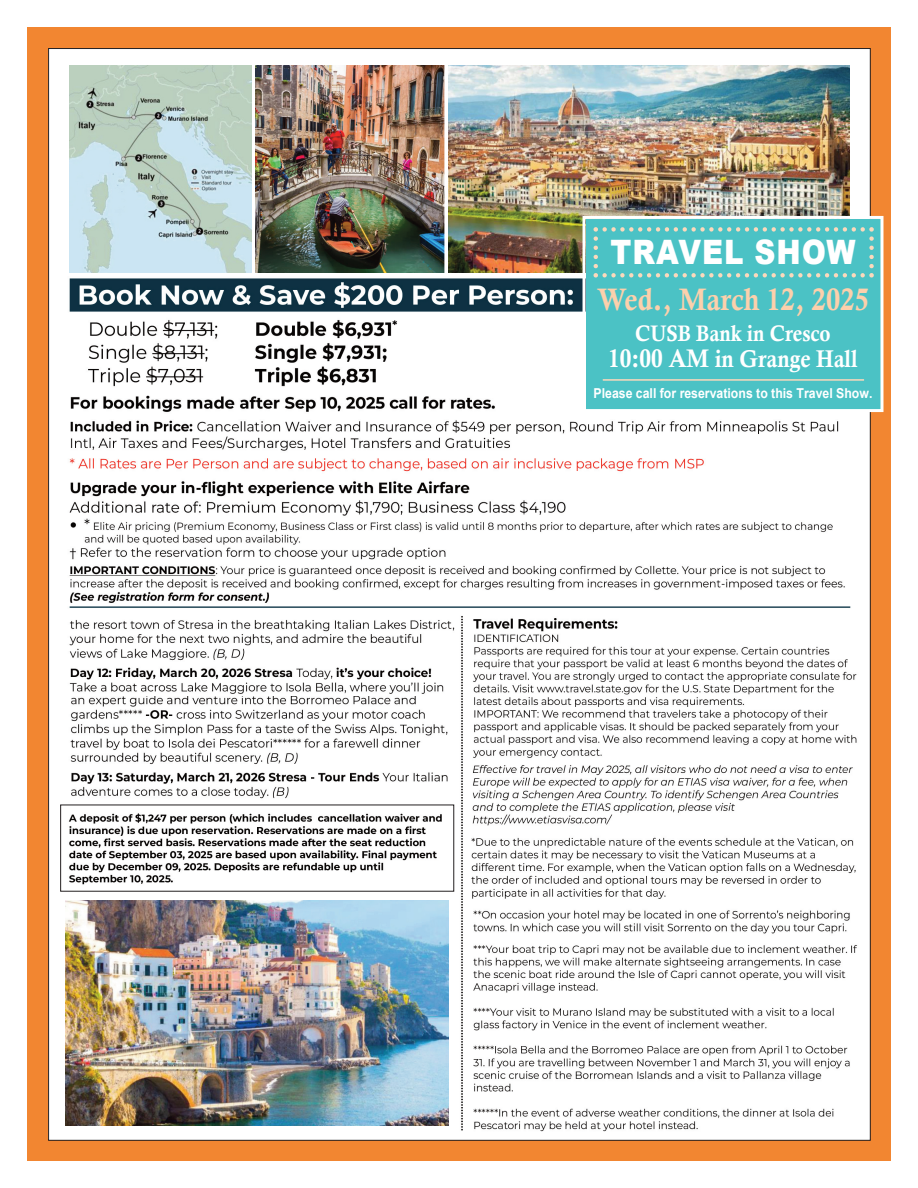
<style>
.page{position:relative;width:918px;height:1188px;background:#fff}
.page>*{position:absolute;margin:0;border:0;box-sizing:border-box;transform-origin:0 0}
.t1{font:900 33.75px "Arial";letter-spacing:.035em;color:#fff;scale:.87 1}
.t2{font:31.05px "Calis MT Bol";color:#fcd0ac;scale:.9 1}
.t3{font:24.3px "Calis MT Bol";color:#fff;scale:.9 1}
.t4{font:22.5px "Calis MT Bol";color:#fff;scale:.9 1}
.t5{font:700 13.65px "Arial";color:#fff;scale:.9 1}
.s1{font-size:25.5px}
</style>
<div class="page">
<div style="left:27px;top:27px;width:864px;height:1134px;background:#f28631"></div>
<div style="left:49px;top:49px;width:821px;height:1091px;background:#fff"></div>
<img style="left:70px;top:696px;width:378px;height:103px">
<img style="left:69px;top:278px;width:782px;height:330px">
<img style="left:69px;top:66px;width:182px;height:206px">
<img style="left:448px;top:66px;width:401px;height:207px">
<img style="left:255px;top:66px;width:189px;height:207px">
<img style="left:66px;top:900px;width:382px;height:225px">
<img style="left:69px;top:619px;width:386px;height:75px">
<img style="left:68px;top:813px;width:374px;height:72px">
<img style="left:471px;top:837px;width:385px;height:62px">
<img style="left:473px;top:910px;width:377px;height:24px">
<img style="left:473px;top:945px;width:385px;height:187px">
<img style="left:473px;top:634px;width:384px;height:124px">
<img style="left:461px;top:616px;width:2px;height:515px">
<img style="left:473px;top:618px;width:145px;height:14px">
<svg style="left:472px;top:765px;width:381px;height:61px"></svg>
<div style="left:586px;top:219px;width:294px;height:190px;background:#4bc2c5"></div>
<div style="left:583px;top:216px;width:300px;height:196px;border:3px solid #fff"></div>
<svg style="left:594px;top:227px;width:280px;height:51px"></svg>
<hr style="left:603px;top:379px;width:261px;height:2px;background:#fcd9bc">
<h1 class="t1" style="left:610px;top:227px;width:284px">TRAVEL SHOW</h1>
<h2 class="t2" style="left:597px;top:287px;width:304px">Wed., March 12, 2025</h2>
<h3 class="t4" style="left:635px;top:324px;width:219px">CUSB Bank in Cresco</h3>
<h3 class="t3" style="left:608px;top:349px;width:279px"><span class="s1">10:00 AM</span> in Grange Hall</h3>
<p class="t5" style="left:594px;top:386px;width:311px">Please call for reservations to this Travel Show.</p>
</div>
